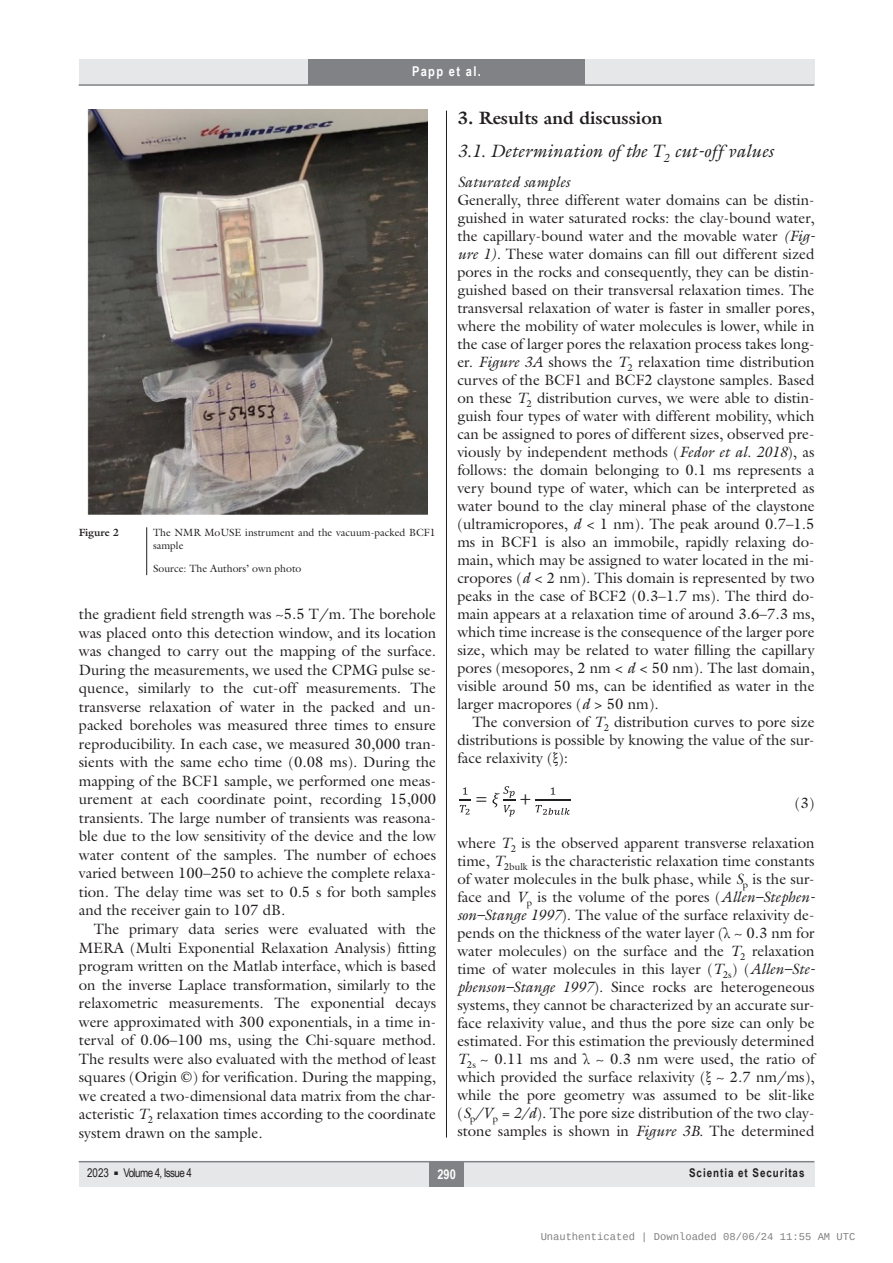
<style>
.page{position:relative;width:893px;height:1263px;background:#fff}
.page>*{position:absolute;margin:0;border:0;box-sizing:border-box;transform-origin:0 0}
.alcimkurziv{font:italic 18px "Galliard Reg";color:#231f20}
.alcimbold{font:700 18px "Galliard Reg";color:#231f20}
.t1{font:16.2px "Cambria Math";color:#231f20}
.Body_tompa{font:15px/18px "Galliard Reg";color:#231f20;text-align:justify}
.Body_Text{font:15px/18.5px "Galliard Reg";color:#231f20;text-align:justify}
.Body_tompa-2{font:italic 15px "Galliard Reg";color:#231f20}
.t2{font:700 13.5px "Arial Narrow";letter-spacing:.1em;color:#fff}
.t3{font:12px "Arial Narrow";letter-spacing:-.05em;color:#231f20}
.t4{font:700 12px "Arial Narrow";letter-spacing:.08em;color:#231f20}
.kepalairas2{font:10.5px/13.5px "Galliard Reg";color:#231f20}
.t5{font:10.5px "Liberation Mono";color:rgb(0 0 0/.5)}
.kepalairas1{font:700 10.5px "Galliard Reg";color:#231f20}
.s1{font-style:italic}
.s2{font-family:"Garamond Premr Pro"}
</style>
<div class="page">
<div style="left:79px;top:1161px;width:735px;height:25px;background:#e6e7e9"></div>
<hr style="left:79px;top:1161px;width:735px;height:1px;background:#808285">
<div style="left:430px;top:1161px;width:34px;height:25px;background:#808285"></div>
<div style="left:79px;top:60px;width:735px;height:25px;background:#e6e7e9"></div>
<div style="left:308px;top:60px;width:277px;height:25px;background:#808285"></div>
<hr style="left:79px;top:84px;width:735px;height:2px;background:#808285">
<hr style="left:446px;top:111px;width:1px;height:1026px;background:#231f20">
<svg style="left:459px;top:787px;width:12px;height:27px"></svg>
<svg style="left:492px;top:786px;width:24px;height:30px"></svg>
<svg style="left:551px;top:787px;width:4px;height:8px"></svg>
<svg style="left:535px;top:805px;width:35px;height:10px"></svg>
<hr style="left:535px;top:799px;width:36px;height:1px;background:#231f20">
<img style="left:87px;top:109px;width:341px;height:406px">
<hr style="left:146px;top:527px;width:1px;height:48px;background:#231f20">
<p class="t2" style="left:412px;top:61px;width:70px">Papp et al.</p>
<p class="kepalairas1" style="left:79px;top:525px;width:42px">Figure 2</p>
<p class="kepalairas2" style="left:153px;top:525px;width:284px">The NMR MoUSE instrument and the vacuum-packed BCF1 sample</p>
<p class="kepalairas2" style="left:153px;top:561px;width:150px">Source: The Authors’ own photo</p>
<p class="Body_Text" style="left:79px;top:605px;width:359px">the gradient field strength was ~5.5 T/m. The borehole was placed onto this detection window, and its location was changed to carry out the mapping of the surface.<br>During the measurements, we used the CPMG pulse se&shy;quence, similarly to the cut-off measurements. The transverse relaxation of water in the packed and un&shy;packed boreholes was measured three times to ensure reproducibility. In each case, we measured 30,000 tran&shy;sients with the same echo time (0.08 ms). During the mapping of the BCF1 sample, we performed one meas&shy;urement at each coordinate point, recording 15,000 transients. The large number of transients was reasona&shy;ble due to the low sensitivity of the device and the low water content of the samples. The number of echoes varied between 100–250 to achieve the complete relaxa&shy;tion. The delay time was set to 0.5 s for both samples and the receiver gain to 107 dB.</p>
<p class="Body_Text" style="left:79px;top:919px;width:359px;text-indent:15px">The primary data series were evaluated with the MERA (Multi Exponential Relaxation Analysis) fitting program written on the Matlab interface, which is based on the inverse Laplace transformation, similarly to the relaxometric measurements. The exponential decays were approximated with 300 exponentials, in a time in&shy;terval of 0.06–100 ms, using the Chi-square method.<br>The results were also evaluated with the method of least squares (Origin ©) for verification. During the mapping, we created a two-dimensional data matrix from the char&shy;acteristic <span class="s1">T</span><sub>2</sub> relaxation times according to the coordinate system drawn on the sample.</p>
<p class="alcimbold" style="left:457px;top:106px;width:207px">3. Results and discussion</p>
<p class="alcimkurziv" style="left:457px;top:140px;width:317px">3.1. Determination of the T<sub>2</sub> cut-off values</p>
<p class="Body_tompa-2" style="left:457px;top:173px;width:114px">Saturated samples</p>
<p class="Body_tompa" style="left:457px;top:191px;width:359px">Generally, three different water domains can be distin&shy;guished in water saturated rocks: the clay-bound water, the capillary-bound water and the movable water <span class="s1">(Fig&shy;ure 1).</span> These water domains can fill out different sized pores in the rocks and consequently, they can be distin&shy;guished based on their transversal relaxation times. The transversal relaxation of water is faster in smaller pores, where the mobility of water molecules is lower, while in the case of larger pores the relaxation process takes long&shy;er. <span class="s1">Figure 3A</span> shows the <span class="s1">T</span><sub>2</sub> relaxation time distribution curves of the BCF1 and BCF2 claystone samples. Based on these <span class="s1">T</span><sub>2</sub> distribution curves, we were able to distin&shy;guish four types of water with different mobility, which can be assigned to pores of different sizes, observed pre&shy;viously by independent methods (<span class="s1">Fedor et al. 2018</span>), as follows: the domain belonging to 0.1 ms represents a very bound type of water, which can be interpreted as water bound to the clay mineral phase of the claystone (ultramicropores, <span class="s1">d</span> &lt; 1 nm). The peak around 0.7–1.5 ms in BCF1 is also an immobile, rapidly relaxing do&shy;main, which may be assigned to water located in the mi&shy;cropores (<span class="s1">d</span> &lt; 2 nm). This domain is represented by two peaks in the case of BCF2 (0.3–1.7 ms). The third do&shy;main appears at a relaxation time of around 3.6–7.3 ms, which time increase is the consequence of the larger pore size, which may be related to water filling the capillary pores (mesopores, 2 nm &lt; <span class="s1">d</span> &lt; 50 nm). The last domain, visible around 50 ms, can be identified as water in the larger macropores (<span class="s1">d</span> &gt; 50 nm).</p>
<p class="Body_Text" style="left:457px;top:713px;width:359px;line-height:18px;text-indent:15px">The conversion of <span class="s1">T</span><sub>2</sub> distribution curves to pore size distributions is possible by knowing the value of the sur&shy;face relaxivity (<span class="s2">ξ</span>):</p>
<p class="t1" style="left:475px;top:789px;width:14px">=</p>
<p class="t1" style="left:519px;top:789px;width:14px">+</p>
<p class="Body_tompa" style="left:795px;top:793px;width:21px">(3)</p>
<p class="Body_tompa" style="left:457px;top:834px;width:359px">where <span class="s1">T</span><sub>2</sub> is the observed apparent transverse relaxation time, <span class="s1">T</span><sub>2bulk</sub> is the characteristic relaxation time constants of water molecules in the bulk phase, while <span class="s1">S</span><sub>p</sub> is the sur&shy;face and <span class="s1">V</span><sub>p</sub> is the volume of the pores (<span class="s1">Allen–Stephen&shy;son–Stange 1997</span>). The value of the surface relaxivity de&shy;pends on the thickness of the water layer (<span class="s2">λ</span> ~ 0.3 nm for water molecules) on the surface and the <span class="s1">T</span><sub>2</sub> relaxation time of water molecules in this layer (<span class="s1">T</span><sub>2s</sub>) (<span class="s1">Allen–Ste&shy;phenson–Stange 1997</span>). Since rocks are heterogeneous systems, they cannot be characterized by an accurate sur&shy;face relaxivity value, and thus the pore size can only be estimated. For this estimation the previously determined <span class="s1">T</span><sub>2s</sub> ~ 0.11 ms and <span class="s2">λ</span> ~ 0.3 nm were used, the ratio of which provided the surface relaxivity (<span class="s2">ξ</span> ~ 2.7 nm/ms), while the pore geometry was assumed to be slit-like (<span class="s1">S</span><sub>p</sub><span class="s1">/V</span><sub>p</sub> = <span class="s1">2/d</span>). The pore size distribution of the two clay&shy;stone samples is shown in <span class="s1">Figure 3B.</span> The determined</p>
<p class="t3" style="left:87px;top:1164px;width:106px">2023 <sup>■</sup> Volume 4, Issue 4</p>
<p class="t2" style="left:437px;top:1163px;width:20px">290</p>
<p class="t4" style="left:689px;top:1164px;width:117px">Scientia et Securitas</p>
<p class="t5" style="left:540px;top:1232px;width:316px">Unauthenticated | Downloaded 08/06/24 11:55 AM UTC</p>
</div>
